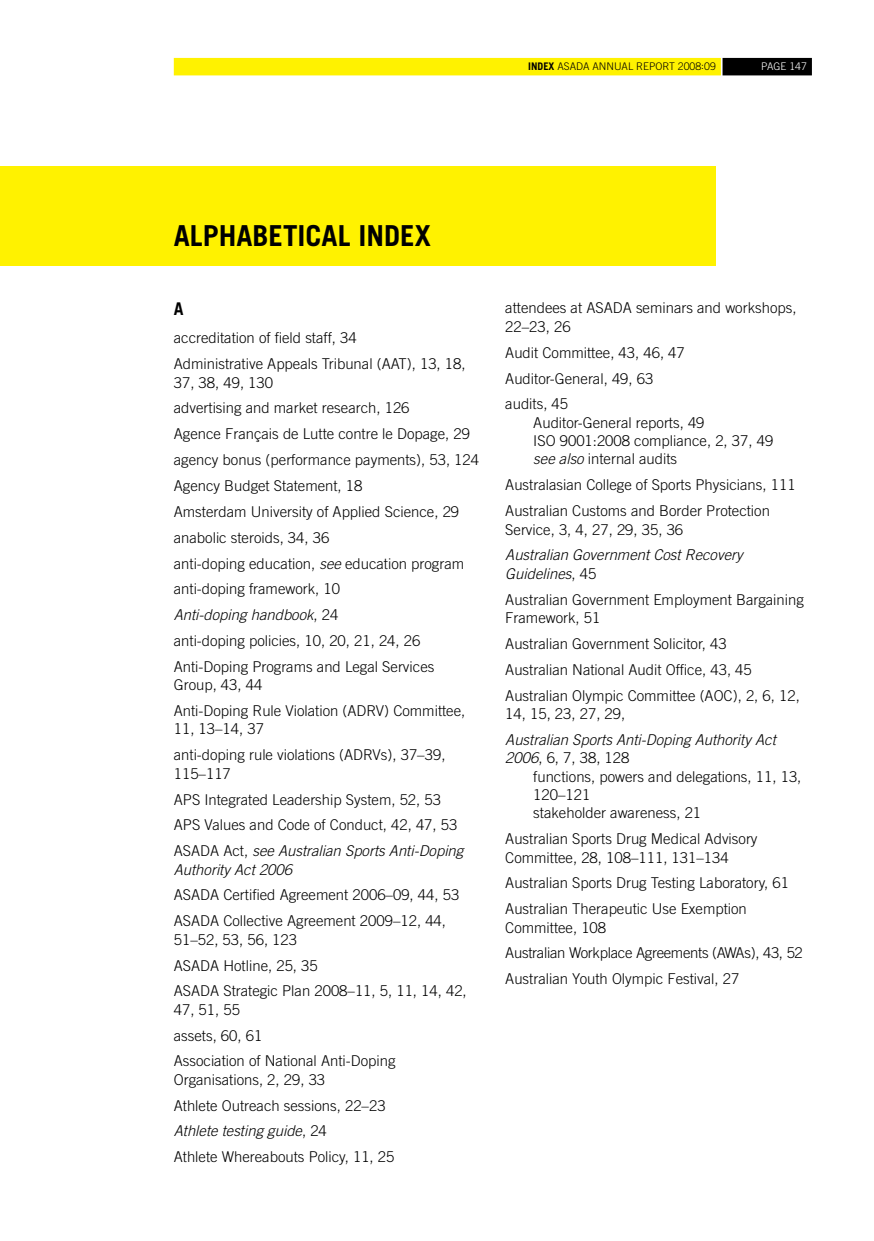
<style>
.page{position:relative;width:874px;height:1241px;background:#fff}
.page>*{position:absolute;margin:0;border:0;box-sizing:border-box;transform-origin:0 0}
.t1{font:700 28.88px "Trade Gothic";color:#000}
.t2{font:700 17.5px "Trade Gothic";color:#000}
.t3{font:300 14.88px/25.9px "Trade Gothic";color:#000}
.t4{font:italic 300 14.88px/18.4px "Trade Gothic";color:#000}
.t5{font:300 10.5px "Trade Gothic";color:#000}
.t6{font:300 10.5px "Trade Gothic";color:#fff}
.s1{font-weight:700}
.s2{font-style:italic}
.s3{font-style:normal}
</style>
<div class="page">
<div style="left:722px;top:58px;width:89px;height:17px;background:#000"></div>
<div style="left:174px;top:58px;width:546px;height:17px;background:#fff200"></div>
<div style="left:0;top:166px;width:714px;height:99px;background:#fff200"></div>
<p class="t5" style="left:528px;top:60px;width:189px"><span class="s1">INDEX</span> ASADA Annual Report 2008:09</p>
<p class="t6" style="left:760px;top:60px;width:47px">page 147</p>
<h1 class="t1" style="left:174px;top:217px;width:78px">ALPHABETICAL</h1>
<h1 class="t1" style="left:358px;top:217px;width:15px">INDE</h1>
<h1 class="t1" style="left:414px;top:217px;width:18px">X</h1>
<p class="t2" style="left:174px;top:298px;width:11px">A</p>
<p class="t3" style="left:174px;top:325px;width:293px">accreditation of field staff, 34<br>Administrative Appeals Tribunal (AAT), 13, 18,</p>
<p class="t3" style="left:174px;top:369px;width:306px">37, 38, 49, 130<br>advertising and market research, 126<br>Agence Français de Lutte contre le Dopage, 29 agency bonus (performance payments), 53, 124<br>Agency Budget Statement, 18<br>Amsterdam U niversity of Applied Science, 29 anabolic steroids, 34, 36<br>anti-doping education, <span class="s2">see</span> education program anti-doping framework, 10<br><span class="s2">Anti-doping handbook</span>, 24<br>anti-doping policies, 10, 20, 21, 24, 26<br>Anti-Doping Programs and Legal Services</p>
<p class="t3" style="left:174px;top:671px;width:193px">Group, 43, 44<br>Anti-Doping R ule Violation (ADRV</p>
<p class="t3" style="left:384px;top:697px;width:82px">) Committee,</p>
<p class="t3" style="left:174px;top:716px;width:189px">11, 13–14, 37<br>anti-doping rule violations (ADRV</p>
<p class="t3" style="left:381px;top:741px;width:66px">s), 37–39,</p>
<p class="t3" style="left:174px;top:760px;width:291px">115–117<br>APS I ntegrated Leadership System, 52, 53<br>APS Values and Code of Conduct, 42, 47, 53<br>ASADA Act, <span class="s2">see Australian Sports Anti-Doping</span></p>
<p class="t4" style="left:174px;top:859px;width:120px">Authority Act 2006</p>
<p class="t3" style="left:174px;top:881px;width:287px">ASADA Certified Agreement 2006–09, 44, 53<br>ASADA Collective Agreement 2009–12, 44,</p>
<p class="t3" style="left:174px;top:926px;width:294px">51–52, 53, 56, 123<br>ASADA Hotline, 25, 35<br>ASADA Strategic Plan 2008–11, 5, 11, 14, 42,</p>
<p class="t3" style="left:174px;top:996px;width:223px">47, 51, 55<br>assets, 60, 61<br>Association of National Anti-Doping</p>
<p class="t3" style="left:174px;top:1066px;width:222px">Organisations, 2, 29, 33<br>Athlete Outreach sessions, 22–23<br><span class="s2">Athlete testing guide</span>, 24<br>Athlete Whereabouts Policy, 11, 25</p>
<p class="t3" style="left:505px;top:299px;width:292px;line-height:18.4px">attendees at ASADA seminars and workshops,<br>22–23, 26</p>
<p class="t3" style="left:505px;top:339px;width:181px">Audit Committee, 43, 46, 47<br>Auditor-General, 49, 63 audits, 45</p>
<p class="t3" style="left:533px;top:409px;width:173px">Auditor-General reports, 49</p>
<p class="t3" style="left:505px;top:427px;width:14px">ISO</p>
<p class="t3" style="left:533px;top:431px;width:241px;line-height:18.4px;text-indent:26px">9001:2008 compliance, 2, 37, 49 <span class="s2">see also</span> internal audits</p>
<p class="t3" style="left:505px;top:472px;width:292px">Australasian College of Sports Physicians, 111<br>Australian Customs and Border Protection</p>
<p class="t3" style="left:505px;top:516px;width:179px">Service, 3, 4, 27, 29, 35, 36</p>
<p class="t4" style="left:505px;top:545px;width:239px">Australian Government Cost Recovery<br>Guidelines<span class="s3">, 45</span></p>
<p class="t3" style="left:505px;top:590px;width:300px;line-height:18.4px">Australian Government Employment Bargaining<br>Framework, 51</p>
<p class="t3" style="left:505px;top:630px;width:296px">Australian Government Solicitor, 43<br>Australian National Audit Office, 43, 45<br>Australian Olympic Committee (AOC), 2, 6, 12,</p>
<p class="t3" style="left:505px;top:700px;width:121px">14, 15, 23, 27, 29,</p>
<p class="t4" style="left:505px;top:730px;width:272px">Australian Sports Anti-Doping Authority Act<br>2006<span class="s3">, 6, 7, 38, 128</span></p>
<p class="t3" style="left:533px;top:766px;width:269px;line-height:18.4px">functions, powers and delegations, 11, 13,<br>120–121<br>stakeholder awareness, 21</p>
<p class="t3" style="left:505px;top:829px;width:254px;line-height:18.4px">Australian Sports Drug Medical Advisory<br>Committee, 28, 108–111, 131–134</p>
<p class="t3" style="left:505px;top:869px;width:285px">Australian Sports Drug Testing Laboratory, 61<br>Australian Therapeutic Use Exemption</p>
<p class="t3" style="left:505px;top:914px;width:299px">Committee, 108<br>Australian Workplace Agreements (AWAs), 43, 52<br>Australian Youth Olympic Festival, 27</p>
</div>
